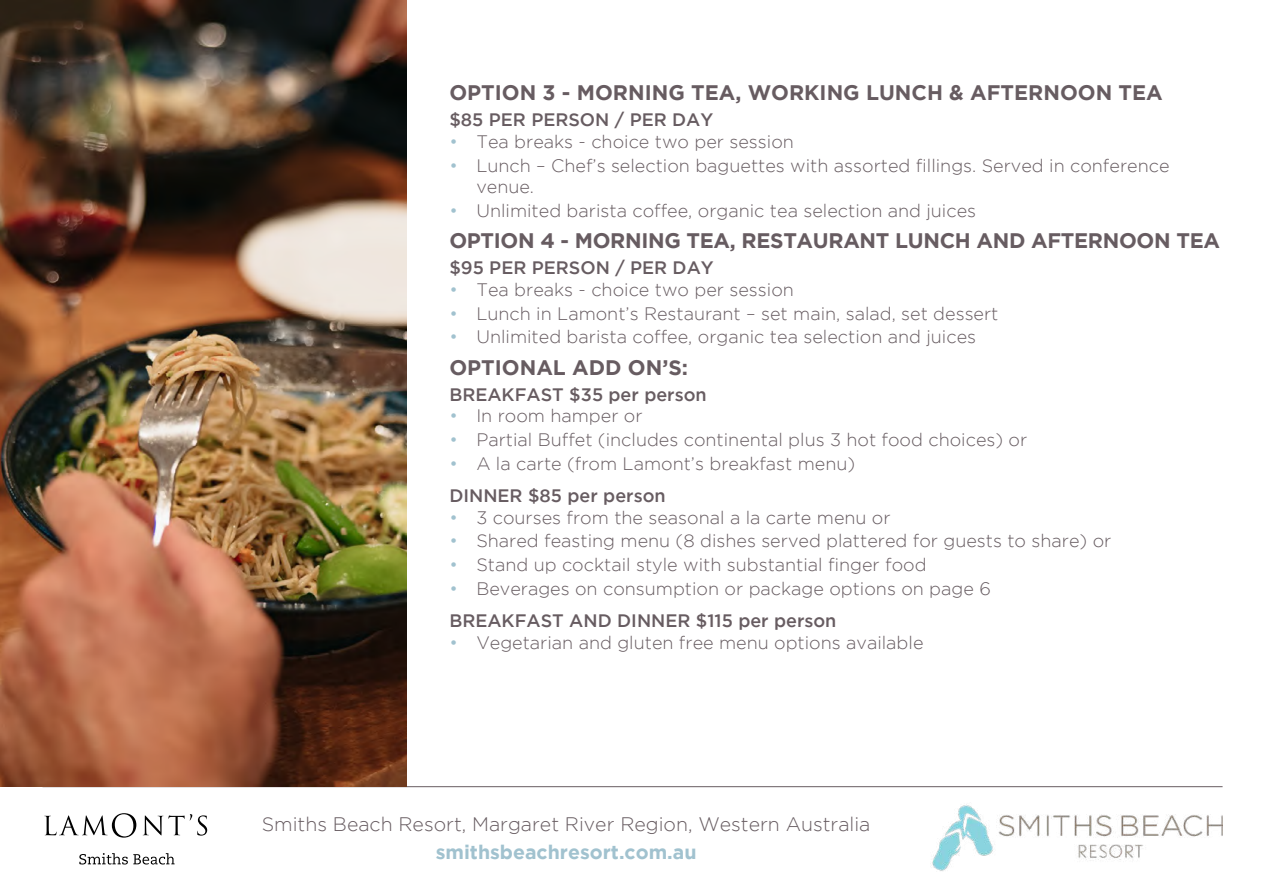
<style>
.page{position:relative;width:1263px;height:893px;background:#fff}
.page>*{position:absolute;margin:0;border:0;box-sizing:border-box;transform-origin:0 0}
.t1{font:700 21px "Gotham";color:#675c61}
.t2{font:300 19.5px "Gotham";color:#675c61}
.t3{font:700 19.5px "Gotham";color:#a1c2cf}
.t4{font:300 18px/32.2px "Gotham";color:#675c61}
.t5{font:500 18px "Gotham";color:#675c61}
.s1{color:#a1c2cf}
.s2{font-weight:500}
</style>
<div class="page">
<img style="left:932px;top:804px;width:290px;height:67px">
<hr style="left:43px;top:786px;width:1179px;height:1px;background:#675c61">
<svg style="left:44px;top:813px;width:92px;height:25px"></svg>
<svg style="left:143px;top:814px;width:64px;height:22px"></svg>
<svg style="left:79px;top:853px;width:96px;height:11px"></svg>
<img style="left:0;top:0;width:407px;height:787px">
<p class="t1" style="left:449px;top:81px;width:715px">OPTION 3 - MORNING TEA, WORKING LUNCH &amp; AFTERNOON TEA</p>
<p class="t5" style="left:449px;top:110px;width:265px">$85 PER PERSON / PER DAY</p>
<p class="t4" style="left:449px;top:125px;width:346px"><span class="s1">•</span> Tea breaks - choice two per session</p>
<p class="t4" style="left:476px;top:154px;width:695px;line-height:21.6px;text-indent:-27px"><span class="s1">•</span> Lunch – Chef’s selection baguettes with assorted fillings. Served in conference venue.</p>
<p class="t4" style="left:449px;top:194px;width:528px"><span class="s1">•</span> Unlimited barista coffee, organic tea selection and juices</p>
<p class="t1" style="left:449px;top:229px;width:772px">OPTION 4 - MORNING TEA, RESTAURANT LUNCH AND AFTERNOON TEA</p>
<p class="t5" style="left:449px;top:258px;width:266px">$95 PER PERSON / PER DAY</p>
<p class="t4" style="left:449px;top:273px;width:346px"><span class="s1">•</span> Tea breaks - choice two per session</p>
<p class="t4" style="left:449px;top:297px;width:551px"><span class="s1">•</span> Lunch in Lamont’s Restaurant – set main, salad, set dessert</p>
<p class="t4" style="left:449px;top:321px;width:528px"><span class="s1">•</span> Unlimited barista coffee, organic tea selection and juices</p>
<p class="t1" style="left:449px;top:355px;width:240px">OPTIONAL ADD ON’S:</p>
<p class="t5" style="left:449px;top:384px;width:259px">BREAKFAST $35 per person</p>
<p class="t4" style="left:449px;top:400px;width:195px"><span class="s1">•</span> In room hamper or</p>
<p class="t4" style="left:449px;top:423px;width:579px"><span class="s1">•</span> Partial Buffet (includes continental plus 3 hot food choices) or</p>
<p class="t4" style="left:449px;top:447px;width:407px"><span class="s1">•</span> A la carte (from Lamont’s breakfast menu)<br><span class="s2">DINNER $85 per person</span></p>
<p class="t4" style="left:449px;top:501px;width:443px"><span class="s1">•</span> 3 courses from the seasonal a la carte menu or</p>
<p class="t4" style="left:449px;top:525px;width:664px"><span class="s1">•</span> Shared feasting menu (8 dishes served plattered for guests to share) or</p>
<p class="t4" style="left:449px;top:548px;width:479px"><span class="s1">•</span> Stand up cocktail style with substantial finger food</p>
<p class="t4" style="left:449px;top:572px;width:543px"><span class="s1">•</span> Beverages on consumption or package options on page 6<br><span class="s2">BREAKFAST AND DINNER $115 per person</span></p>
<p class="t4" style="left:449px;top:626px;width:476px"><span class="s1">•</span> Vegetarian and gluten free menu options available</p>
<p class="t2" style="left:262px;top:813px;width:610px">Smiths Beach Resort, Margaret River Region, Western Australia</p>
<p class="t3" style="left:436px;top:841px;width:262px">smithsbeachresort.com.au</p>
</div>
